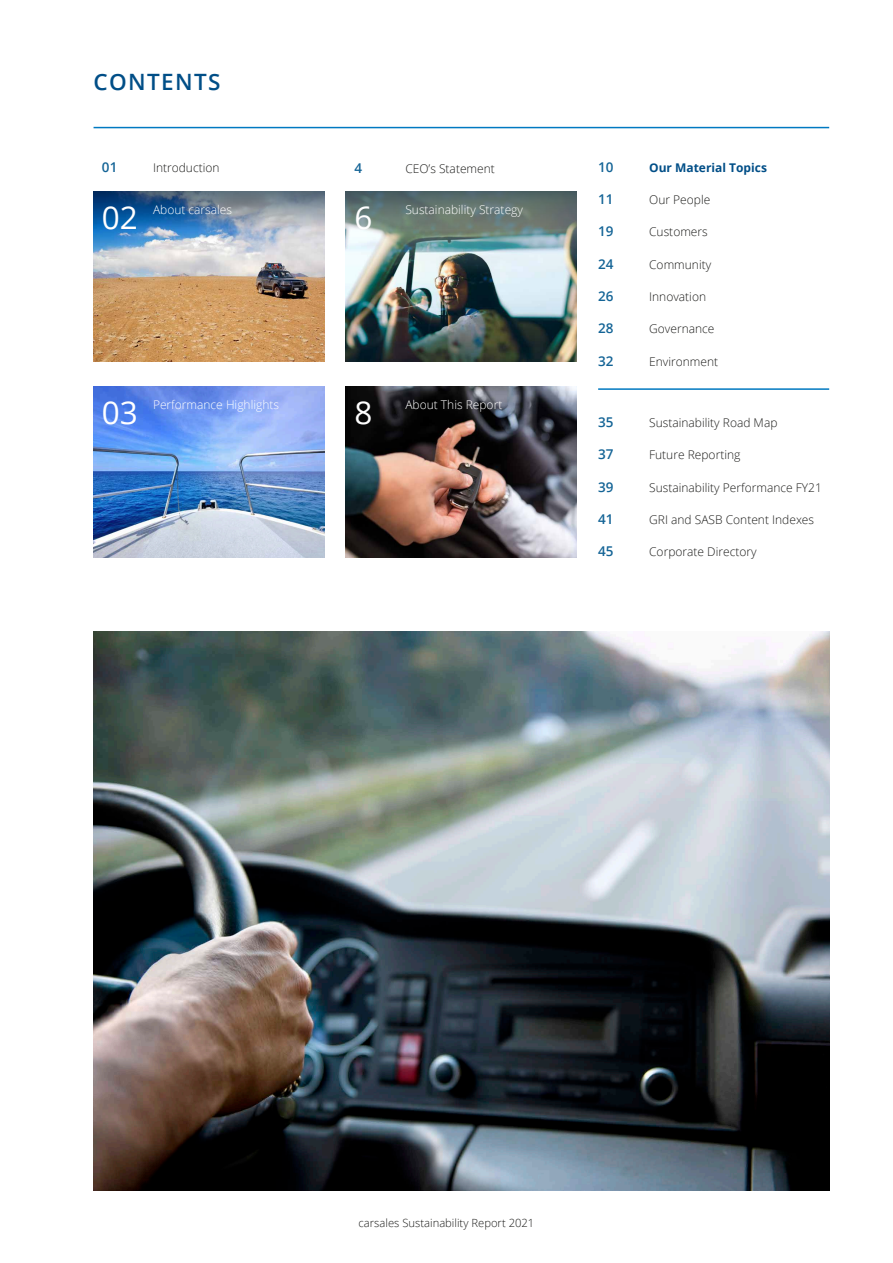
<style>
.page{position:relative;width:893px;height:1263px;background:#fff}
.page>*{position:absolute;margin:0;border:0;box-sizing:border-box;transform-origin:0 0}
.t1{font:31.5px "Open Sans";color:#fff}
.t2{font:600 22.5px "Open Sans";letter-spacing:.06em;color:#004e87}
.t3{font:600 13.5px "Open Sans";color:#146496}
.t4{font:300 12px "Open Sans";color:#1d1d1b}
.t5{font:300 12px "Open Sans";color:#fff}
.t6{font:700 12px "Open Sans";color:#004e87}
.t7{font:300 11.25px "Open Sans";color:#1d1d1b}
</style>
<div class="page">
<hr style="left:94px;top:127px;width:735px;height:1px;background:#0079c1">
<img style="left:346px;top:387px;width:231px;height:170px">
<img style="left:93px;top:387px;width:232px;height:170px">
<img style="left:346px;top:191px;width:231px;height:170px">
<img style="left:94px;top:631px;width:735px;height:560px">
<img style="left:93px;top:191px;width:232px;height:170px">
<hr style="left:598px;top:388px;width:231px;height:2px;background:#0079c1">
<h2 class="t2" style="left:94px;top:66px;width:129px">CONTENTS</h2>
<p class="t3" style="left:102px;top:158px;width:17px">01</p>
<p class="t4" style="left:153px;top:159px;width:68px">Introduction</p>
<p class="t3" style="left:598px;top:158px;width:17px">10</p>
<p class="t6" style="left:649px;top:159px;width:119px">Our Material Topics</p>
<p class="t3" style="left:598px;top:190px;width:17px">11</p>
<p class="t4" style="left:649px;top:192px;width:63px">Our People</p>
<p class="t3" style="left:598px;top:222px;width:17px">19</p>
<p class="t4" style="left:649px;top:224px;width:60px">Customers</p>
<p class="t3" style="left:598px;top:255px;width:17px">24</p>
<p class="t4" style="left:649px;top:256px;width:64px">Community</p>
<p class="t3" style="left:598px;top:287px;width:17px">26</p>
<p class="t4" style="left:649px;top:288px;width:58px">Innovation</p>
<p class="t3" style="left:598px;top:319px;width:17px">28</p>
<p class="t4" style="left:649px;top:321px;width:67px">Governance</p>
<p class="t3" style="left:598px;top:351px;width:17px">32</p>
<p class="t4" style="left:649px;top:353px;width:70px">Environment</p>
<p class="t3" style="left:354px;top:159px;width:9px">4</p>
<p class="t4" style="left:405px;top:161px;width:91px">CEO’s Statement</p>
<h1 class="t1" style="left:354px;top:196px;width:20px">6</h1>
<p class="t5" style="left:405px;top:201px;width:119px">Sustainability Strategy</p>
<h1 class="t1" style="left:102px;top:196px;width:38px">02</h1>
<p class="t5" style="left:153px;top:201px;width:81px">About carsales</p>
<h1 class="t1" style="left:102px;top:391px;width:38px">03</h1>
<p class="t5" style="left:153px;top:397px;width:128px">Performance Highlights</p>
<h1 class="t1" style="left:354px;top:391px;width:20px">8</h1>
<p class="t5" style="left:405px;top:397px;width:98px">About This Report</p>
<p class="t3" style="left:598px;top:413px;width:17px">35</p>
<p class="t4" style="left:649px;top:414px;width:130px">Sustainability Road Map</p>
<p class="t3" style="left:598px;top:445px;width:17px">37</p>
<p class="t4" style="left:649px;top:447px;width:93px">Future Reporting</p>
<p class="t3" style="left:598px;top:477px;width:17px">39</p>
<p class="t4" style="left:649px;top:479px;width:174px">Sustainability Performance FY21</p>
<p class="t3" style="left:598px;top:510px;width:17px">41</p>
<p class="t4" style="left:649px;top:511px;width:166px">GRI and SASB Content Indexes</p>
<p class="t3" style="left:598px;top:542px;width:17px">45</p>
<p class="t4" style="left:649px;top:543px;width:109px">Corporate Directory</p>
<p class="t7" style="left:359px;top:1215px;width:177px">carsales Sustainability Report 2021</p>
</div>
